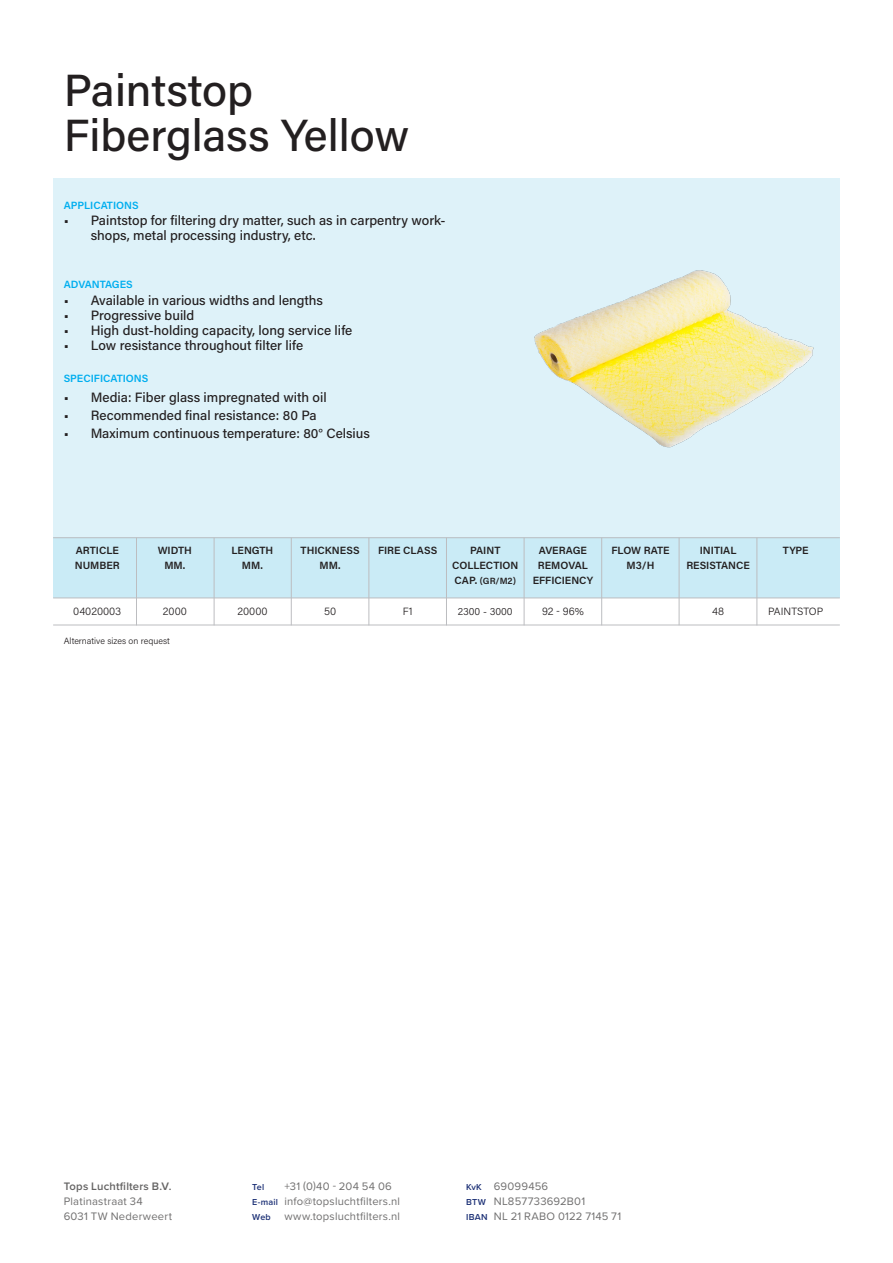
<style>
.page{position:relative;width:893px;height:1263px;background:#fff}
.page>*{position:absolute;margin:0;border:0;box-sizing:border-box;transform-origin:0 0}
.t1{font:500 45px "Acumin Pro";color:#231f20}
.t2{font:500 13.5px/15px "Acumin Pro";color:#231f20}
.t3{font:11.25px/15px "Proxima Nova";letter-spacing:.02em;color:#706f6f}
.t4{font:600 10.5px/15px "Acumin Pro";color:#231f20;text-align:center}
.t5{font:300 10.5px "Acumin Pro";color:#231f20}
.t6{font:600 10.5px "Acumin Pro";letter-spacing:-.005em;color:#00aeef}
.t7{font:300 9px "Acumin Pro";color:#231f20}
.t8{font:600 9px/15px "Proxima Nova";letter-spacing:.02em;color:#1d3176}
.t9{font:600 9px "Acumin Pro";color:#231f20}
.s1{font-size:10.5px}
.s2{font-weight:600;color:#646363}
</style>
<div class="page">
<div style="left:53px;top:178px;width:787px;height:417px;background:#def2f9"></div>
<div style="left:53px;top:538px;width:787px;height:60px;background:#caebf6"></div>
<hr style="left:53px;top:597px;width:787px;height:1px;background:#bcbdc0">
<hr style="left:53px;top:625px;width:787px;height:1px;background:#bcbdc0">
<img style="left:534px;top:270px;width:280px;height:178px">
<hr style="left:136px;top:538px;width:1px;height:87px;background:#bcbdc0">
<hr style="left:214px;top:538px;width:1px;height:87px;background:#bcbdc0">
<hr style="left:291px;top:538px;width:1px;height:87px;background:#bcbdc0">
<hr style="left:368px;top:538px;width:1px;height:87px;background:#bcbdc0">
<hr style="left:446px;top:538px;width:1px;height:87px;background:#bcbdc0">
<hr style="left:524px;top:538px;width:1px;height:87px;background:#bcbdc0">
<hr style="left:601px;top:538px;width:1px;height:87px;background:#bcbdc0">
<hr style="left:679px;top:538px;width:1px;height:87px;background:#bcbdc0">
<hr style="left:756px;top:538px;width:1px;height:87px;background:#bcbdc0">
<hr style="left:53px;top:537px;width:787px;height:1px;background:#bcbdc0">
<p class="t1" style="left:64px;top:59px;width:191px">Paintstop</p>
<p class="t1" style="left:64px;top:104px;width:347px">Fiberglass Yellow</p>
<p class="t6" style="left:64px;top:198px;width:76px">APPLICATIONS</p>
<p class="t2" style="left:91px;top:213px;width:356px;text-indent:-27px">• Paintstop for filtering dry matter, such as in carpentry work&shy;shops, metal processing industry, etc.</p>
<p class="t6" style="left:64px;top:277px;width:71px">ADVANTAGES</p>
<p class="t2" style="left:64px;top:293px;width:261px">• Available in various widths and lengths</p>
<p class="t2" style="left:64px;top:308px;width:132px">• Progressive build</p>
<p class="t2" style="left:64px;top:323px;width:290px">• High dust-holding capacity, long service life</p>
<p class="t2" style="left:64px;top:338px;width:241px">• Low resistance throughout filter life</p>
<p class="t2" style="left:64px;top:389px;width:264px">• Media: Fiber glass impregnated with oil</p>
<p class="t2" style="left:64px;top:407px;width:254px">• Recommended final resistance: 80 Pa</p>
<p class="t2" style="left:64px;top:425px;width:308px">• Maximum continuous temperature: 80° Celsius</p>
<p class="t6" style="left:64px;top:371px;width:86px">SPECIFICATIONS</p>
<p class="t4" style="left:76px;top:542px;width:45px">ARTICLE</p>
<p class="t4" style="left:75px;top:557px;width:47px">NUMBER</p>
<p class="t5" style="left:73px;top:604px;width:50px">04020003</p>
<p class="t5" style="left:163px;top:604px;width:26px">2000</p>
<p class="t5" style="left:237px;top:604px;width:32px">20000</p>
<p class="t5" style="left:324px;top:604px;width:14px">50</p>
<p class="t5" style="left:403px;top:604px;width:11px">F1</p>
<p class="t5" style="left:542px;top:604px;width:43px">92 - 96%</p>
<p class="t5" style="left:712px;top:604px;width:14px">48</p>
<p class="t5" style="left:768px;top:604px;width:57px">PAINTSTOP</p>
<p class="t4" style="left:232px;top:542px;width:43px">LENGTH</p>
<p class="t4" style="left:242px;top:557px;width:22px">MM.</p>
<p class="t4" style="left:301px;top:542px;width:60px">THICKNESS</p>
<p class="t4" style="left:320px;top:557px;width:22px">MM.</p>
<p class="t4" style="left:378px;top:542px;width:61px">FIRE CLASS</p>
<p class="t4" style="left:452px;top:542px;width:68px">PAINT<br>COLLECTION</p>
<p class="t9" style="left:455px;top:575px;width:63px"><span class="s1">CAP.</span> (GR/M2)</p>
<p class="t4" style="left:533px;top:542px;width:62px">AVERAGE<br>REMOVAL<br>EFFICIENCY</p>
<p class="t4" style="left:611px;top:542px;width:60px">FLOW RATE<br>M3/H</p>
<p class="t4" style="left:700px;top:542px;width:38px">INITIAL</p>
<p class="t4" style="left:158px;top:542px;width:36px">WIDTH</p>
<p class="t4" style="left:164px;top:557px;width:22px">MM.</p>
<p class="t4" style="left:783px;top:542px;width:27px">TYPE</p>
<p class="t4" style="left:686px;top:557px;width:65px">RESISTANCE</p>
<p class="t5" style="left:458px;top:604px;width:56px">2300 - 3000</p>
<p class="t7" style="left:64px;top:635px;width:108px">Alternative sizes on request</p>
<p class="t3" style="left:64px;top:1178px;width:110px"><span class="s2">Tops Luchtfilters B.V.<br></span>Platinastraat 34<br>6031 TW Nederweert</p>
<p class="t3" style="left:284px;top:1178px;width:117px">+31 (0)40 - 204 54 06 info@topsluchtfilters.nl www.topsluchtfilters.nl</p>
<p class="t3" style="left:494px;top:1178px;width:129px">69099456<br>NL857733692B01<br>NL 21 RABO 0122 7145 71</p>
<p class="t8" style="left:252px;top:1179px;width:27px">Tel<br>E-mail<br>Web</p>
<p class="t8" style="left:466px;top:1179px;width:23px">KvK<br>BTW<br>IBAN</p>
</div>
